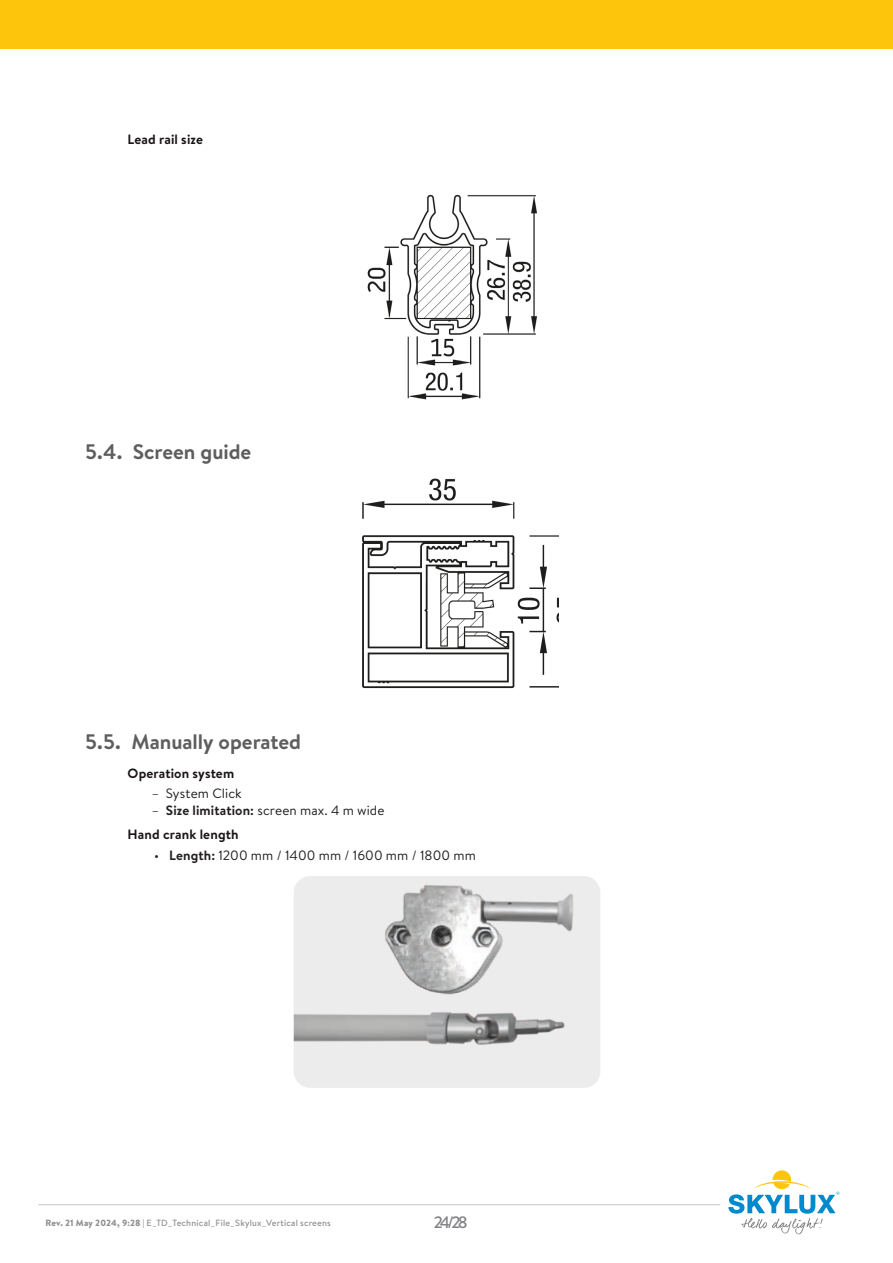
<style>
.page{position:relative;width:893px;height:1263px;background:#fff}
.page>*{position:absolute;margin:0;border:0;box-sizing:border-box;transform-origin:0 0}
.t1{font:700 21px "Brandon Text";color:#5f5e5e}
.t2{font:500 16.5px "Brandon Text";color:#808285}
.t3{font:13.5px "Brandon Text";letter-spacing:.01em;color:#231f20}
.A_41_a2__-_TITEL_PARAGRAPH{font:700 13.5px "Brandon Text";letter-spacing:.01em;color:#1a1415}
.t4{font:500 9px "Brandon Text";letter-spacing:.025em;color:#929090}
.s1{font-weight:700}
.s2{font-weight:900}
</style>
<div class="page">
<svg style="left:728px;top:1170px;width:111px;height:64px"></svg>
<img style="left:367px;top:194px;width:171px;height:206px">
<img style="left:362px;top:478px;width:197px;height:211px">
<img style="left:293px;top:876px;width:307px;height:212px">
<hr style="left:38px;top:1204px;width:682px;height:1px;background:#c8c6c6">
<div style="left:0;top:0;width:893px;height:49px;background:#fec50d"></div>
<p class="A_41_a2__-_TITEL_PARAGRAPH" style="left:128px;top:130px;width:77px">Lead rail size</p>
<p class="t1" style="left:85px;top:437px;width:168px">5.4. Screen guide</p>
<p class="t1" style="left:85px;top:727px;width:218px">5.5. Manually operated</p>
<p class="A_41_a2__-_TITEL_PARAGRAPH" style="left:128px;top:764px;width:108px">Operation system</p>
<p class="t3" style="left:152px;top:784px;width:92px">– System Click</p>
<p class="t3" style="left:152px;top:801px;width:234px">– <span class="s1">Size limitation:</span> screen max. 4 m wide</p>
<p class="A_41_a2__-_TITEL_PARAGRAPH" style="left:128px;top:825px;width:113px">Hand crank length</p>
<p class="t3" style="left:154px;top:846px;width:323px">• <span class="s1">Length:</span> 1200 mm / 1400 mm / 1600 mm / 1800 mm</p>
<p class="t4" style="left:45px;top:1217px;width:287px"><span class="s2">Rev. 21 May 2024, 9:28 |</span> E_TD_Technical_File_Skylux_Vertical screens</p>
<p class="t2" style="left:434px;top:1210px;width:36px">24/28</p>
</div>
